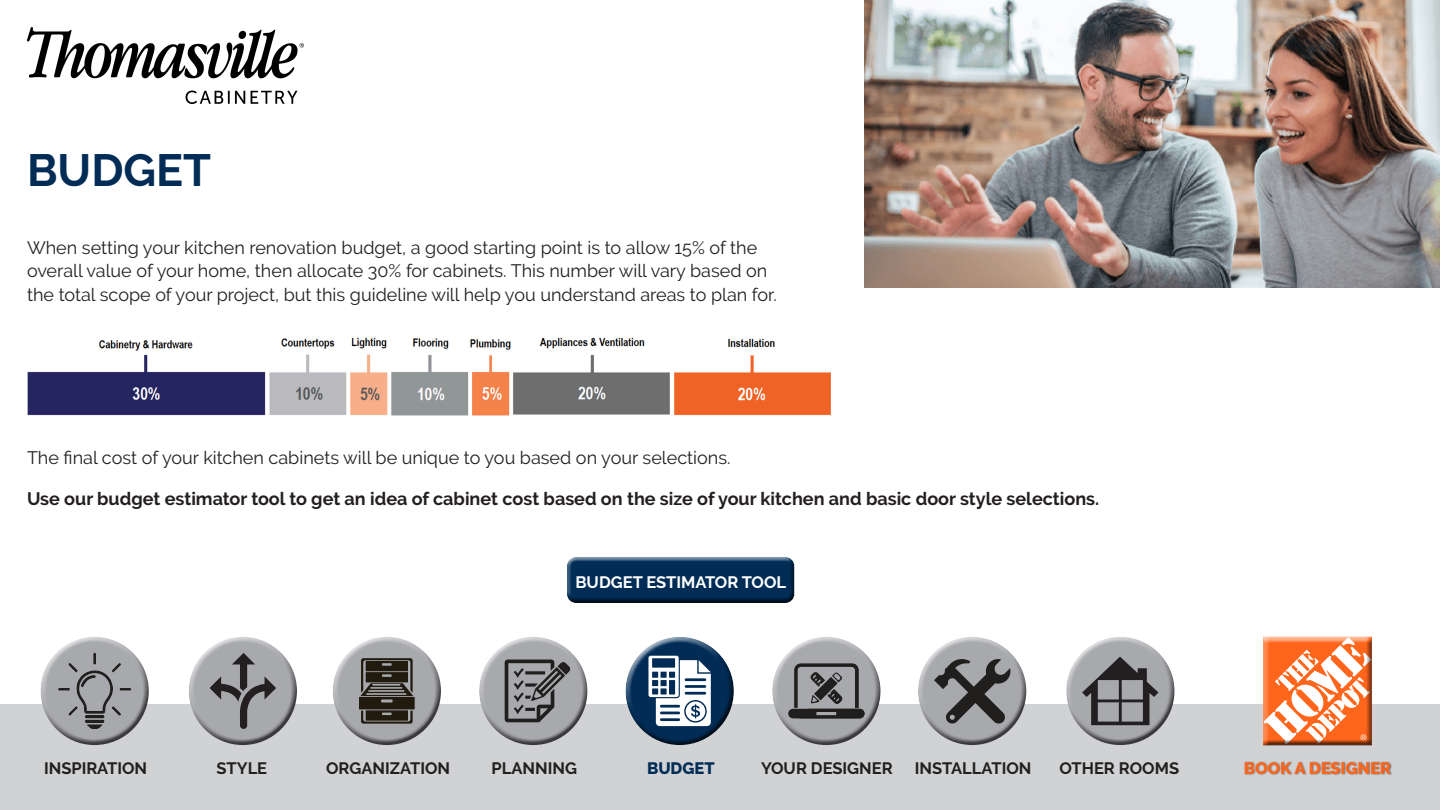
<style>
.page{position:relative;width:1440px;height:810px;background:#fff}
.page>*{position:absolute;margin:0;border:0;box-sizing:border-box;transform-origin:0 0}
.t1{font:700 45px "Raleway";color:#002c56}
.t2{font:18px/23.1px "Raleway";color:#231f20}
.t3{font:700 18px "Raleway";color:#231f20}
.t4{font:700 16.5px "Raleway";color:#231f20}
.t5{font:700 16.5px "Raleway";color:#fff}
.t6{font:800 16.5px "Raleway";color:#ff661c}
.t7{font:800 16.5px "Raleway";color:#002c56}
</style>
<div class="page">
<div style="left:0;top:705px;width:1440px;height:105px;background:#d1d2d4"></div>
<div style="left:1244px;top:761px;width:149px;height:15px;background:#231f20;opacity:.55"></div>
<div style="left:36px;top:632px;width:109px;height:88px;background:#fff;opacity:.75"></div>
<div style="left:41px;top:654px;width:113px;height:95px;background:#231f20;opacity:.75"></div>
<div style="left:625px;top:636px;width:105px;height:84px;background:#fff;opacity:.75"></div>
<div style="left:626px;top:654px;width:109px;height:91px;background:#231f20;opacity:.75"></div>
<div style="left:328px;top:632px;width:110px;height:88px;background:#fff;opacity:.75"></div>
<div style="left:334px;top:654px;width:112px;height:95px;background:#231f20;opacity:.75"></div>
<div style="left:914px;top:632px;width:109px;height:88px;background:#fff;opacity:.75"></div>
<div style="left:919px;top:654px;width:112px;height:95px;background:#231f20;opacity:.75"></div>
<div style="left:184px;top:632px;width:110px;height:88px;background:#fff;opacity:.75"></div>
<div style="left:190px;top:654px;width:112px;height:95px;background:#231f20;opacity:.75"></div>
<div style="left:768px;top:632px;width:109px;height:88px;background:#fff;opacity:.75"></div>
<div style="left:773px;top:654px;width:113px;height:95px;background:#231f20;opacity:.75"></div>
<div style="left:475px;top:632px;width:109px;height:88px;background:#fff;opacity:.75"></div>
<div style="left:480px;top:654px;width:112px;height:95px;background:#231f20;opacity:.75"></div>
<div style="left:1062px;top:632px;width:109px;height:88px;background:#fff;opacity:.75"></div>
<div style="left:1067px;top:654px;width:112px;height:95px;background:#231f20;opacity:.75"></div>
<img style="left:864px;top:0;width:576px;height:288px">
<img style="left:27px;top:337px;width:803px;height:79px">
<img style="left:27px;top:28px;width:277px;height:76px">
<div style="left:563px;top:553px;width:234px;height:49px;background:#fff;opacity:.75"></div>
<div style="left:564px;top:558px;width:236px;height:49px;background:#231f20;opacity:.75"></div>
<div style="left:1258px;top:635px;width:117px;height:114px;background:#231f20;opacity:.75"></div>
<p class="t1" style="left:27px;top:145px;width:186px">BUDGET</p>
<p class="t2" style="left:27px;top:236px;width:751px">When setting your kitchen renovation budget, a good starting point is to allow 15% of the overall value of your home, then allocate 30% for cabinets. This number will vary based on the total scope of your project, but this guideline will help you understand areas to plan for.</p>
<p class="t2" style="left:27px;top:446px;width:705px">The final cost of your kitchen cabinets will be unique to you based on your selections.</p>
<p class="t3" style="left:27px;top:488px;width:1074px">Use our budget estimator tool to get an idea of cabinet cost based on the size of your kitchen and basic door style selections.</p>
<p class="t5" style="left:575px;top:572px;width:212px">BUDGET ESTIMATOR TOOL</p>
<p class="t4" style="left:44px;top:759px;width:105px">INSPIRATION</p>
<p class="t4" style="left:217px;top:759px;width:52px">STYLE</p>
<p class="t4" style="left:326px;top:759px;width:126px">ORGANIZATION</p>
<p class="t4" style="left:492px;top:759px;width:87px">PLANNING</p>
<p class="t7" style="left:647px;top:759px;width:69px">BUDGET</p>
<p class="t4" style="left:761px;top:759px;width:133px">YOUR DESIGNER</p>
<p class="t4" style="left:915px;top:759px;width:118px">INSTALLATION</p>
<p class="t4" style="left:1060px;top:759px;width:121px">OTHER ROOMS</p>
<p class="t6" style="left:1244px;top:759px;width:149px">BOOK A DESIGNER</p>
</div>
